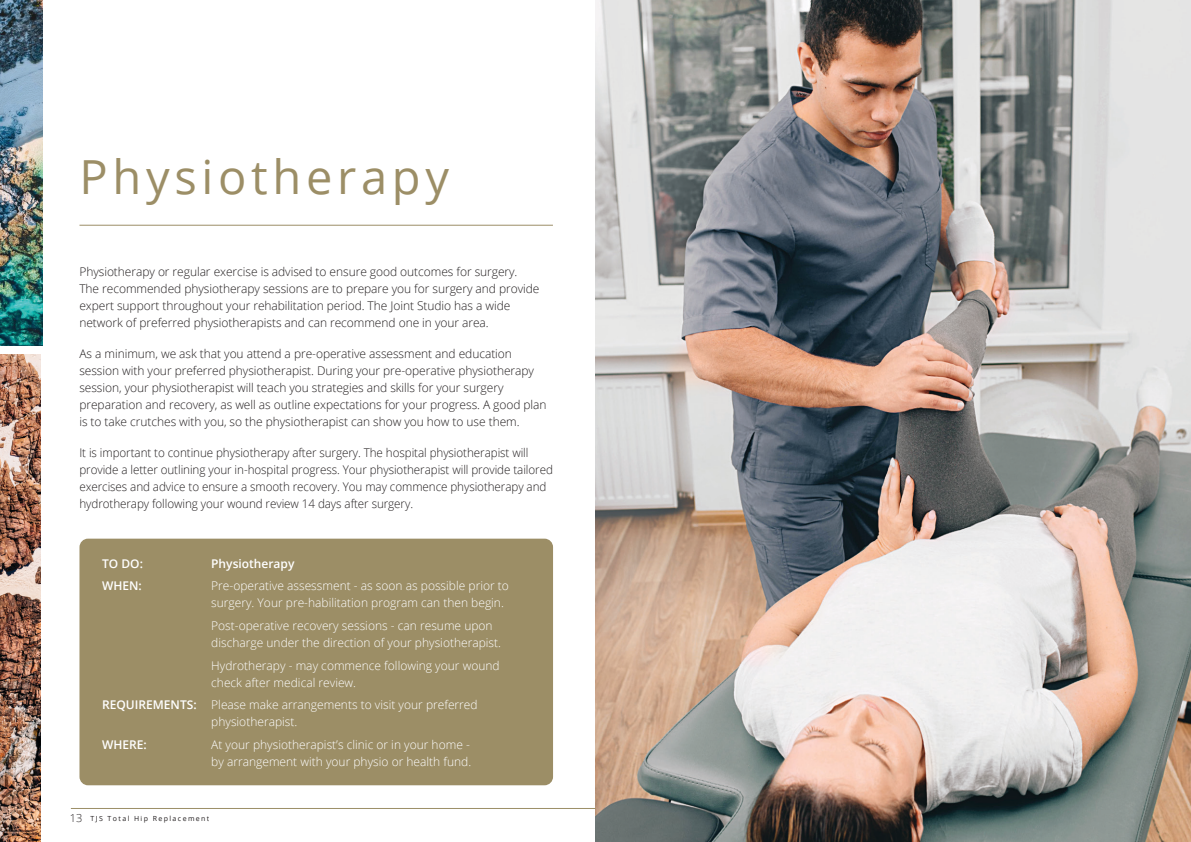
<style>
.page{position:relative;width:1191px;height:842px;background:#fff}
.page>*{position:absolute;margin:0;border:0;box-sizing:border-box;transform-origin:0 0}
.t1{font:47px "Open Sans";letter-spacing:.1em;color:#9c8e66}
.t2{font:300 12px/17px "Open Sans";letter-spacing:-.005em;color:#231f20}
.t3{font:300 12px/17px "Open Sans";color:#fff}
.t4{font:600 12px "Open Sans";color:#fff}
.t5{font:7px "Open Sans";letter-spacing:.2em;color:#231f20}
.s1{font-weight:600}
.s2{font-weight:300;font-size:11px}
</style>
<div class="page">
<img style="left:0;top:354px;width:41px;height:488px">
<img style="left:0;top:0;width:43px;height:346px">
<img style="left:595px;top:0;width:596px;height:842px">
<hr style="left:71px;top:808px;width:524px;height:1px;background:#9c8e66">
<div style="left:79px;top:539px;width:474px;height:246px;background:#9c8e66;border-radius:9px"></div>
<hr style="left:79px;top:225px;width:474px;height:1px;background:#9c8e66">
<h1 class="t1" style="left:79px;top:144px;width:371px">Physiotherapy</h1>
<p class="t2" style="left:79px;top:262px;width:461px">Physiotherapy or regular exercise is advised to ensure good outcomes for surgery.<br>The recommended physiotherapy sessions are to prepare you for surgery and provide expert support throughout your rehabilitation period. The Joint Studio has a wide network of preferred physiotherapists and can recommend one in your area.</p>
<p class="t2" style="left:79px;top:345px;width:469px">As a minimum, we ask that you attend a pre-operative assessment and education session with your preferred physiotherapist. During your pre-operative physiotherapy session, your physiotherapist will teach you strategies and skills for your surgery preparation and recovery, as well as outline expectations for your progress. A good plan is to take crutches with you, so the physiotherapist can show you how to use them.</p>
<p class="t2" style="left:79px;top:444px;width:475px">It is important to continue physiotherapy after surgery. The hospital physiotherapist will provide a letter outlining your in-hospital progress. Your physiotherapist will provide tailored exercises and advice to ensure a smooth recovery. You may commence physiotherapy and hydrotherapy following your wound review 14 days after surgery.</p>
<p class="t4" style="left:102px;top:555px;width:42px">TO DO:</p>
<p class="t4" style="left:211px;top:555px;width:85px">Physiotherapy</p>
<p class="t4" style="left:102px;top:578px;width:41px">WHEN:</p>
<p class="t3" style="left:211px;top:577px;width:299px">Pre-operative assessment - as soon as possible prior to surgery. Your pre-habilitation program can then begin.</p>
<p class="t3" style="left:211px;top:617px;width:291px">Post-operative recovery sessions - can resume upon discharge under the direction of your physiotherapist.</p>
<p class="t3" style="left:211px;top:656px;width:290px">Hydrotherapy - may commence following your wound check after medical review.</p>
<p class="t3" style="left:211px;top:696px;width:268px;text-indent:-109px"><span class="s1">REQUIREMENTS:</span> Please make arrangements to visit your preferred physiotherapist.</p>
<p class="t4" style="left:102px;top:736px;width:46px">WHERE:</p>
<p class="t3" style="left:211px;top:736px;width:261px">At your physiotherapist’s clinic or in your home - by arrangement with your physio or health fund.</p>
<p class="t5" style="left:70px;top:813px;width:141px"><span class="s2">13</span> TJS Total Hip Replacement</p>
</div>
